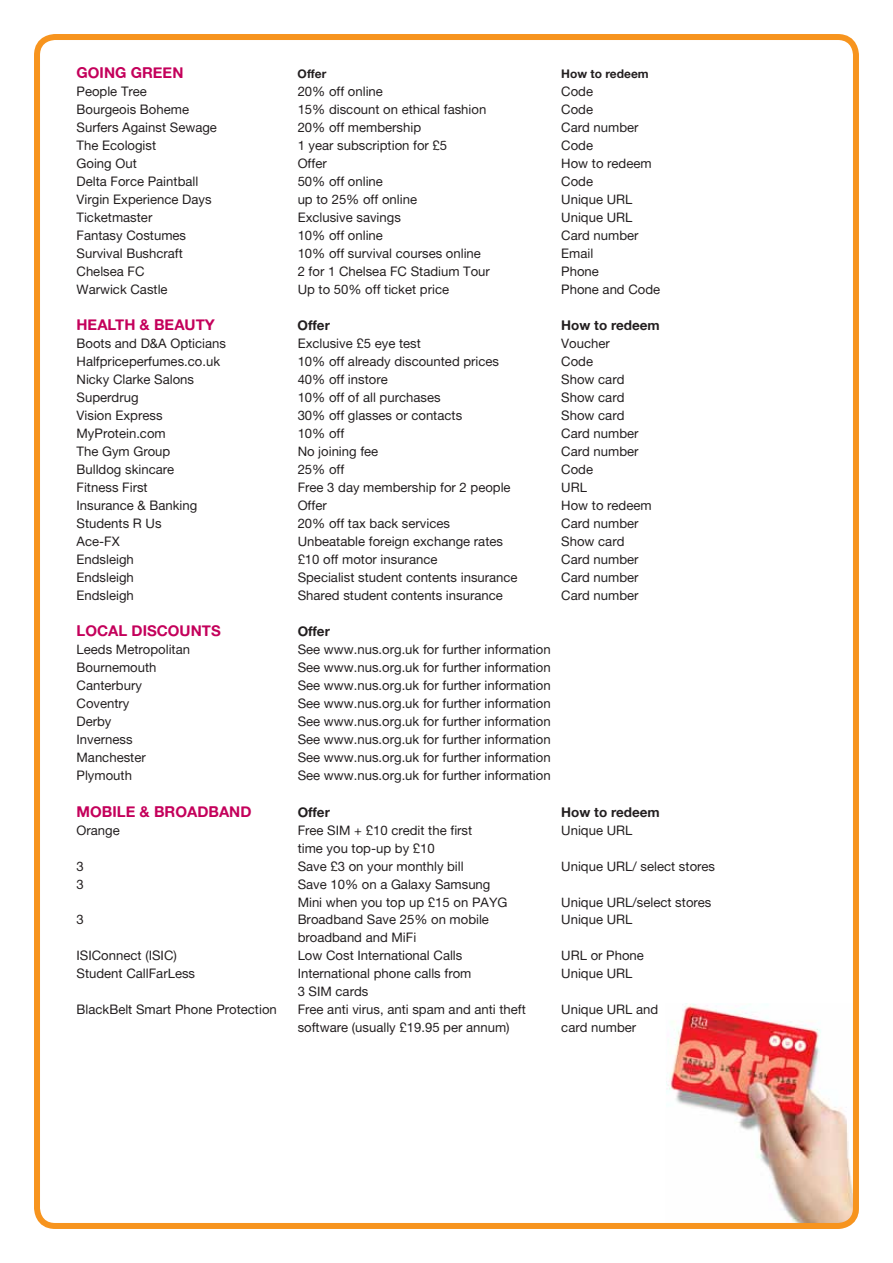
<style>
.page{position:relative;width:893px;height:1263px;background:#fff}
.page>*{position:absolute;margin:0;border:0;box-sizing:border-box;transform-origin:0 0}
.t1{font:15px "Alte Haas Grotesk Bold";color:#c4005b}
.t2{font:13.5px "Alte Haas Grotesk Bold";color:#231f20}
.t3{font:13.2px/18px "Alte Haas Grotesk";color:#231f20}
.t4{font:12px "Alte Haas Grotesk Bold";color:#231f20}
</style>
<div class="page">
<img style="left:666px;top:1003px;width:186px;height:219px">
<div style="left:34px;top:34px;width:825px;height:1195px;border:6px solid #f7941e;border-radius:18px"></div>
<p class="t1" style="left:77px;top:64px;width:66px">Going Green</p>
<p class="t4" style="left:298px;top:67px;width:30px">Offer</p>
<p class="t4" style="left:561px;top:67px;width:89px">How to redeem</p>
<p class="t3" style="left:77px;top:83px;width:72px">People Tree</p>
<p class="t3" style="left:298px;top:83px;width:87px">20% off online</p>
<p class="t3" style="left:561px;top:83px;width:33px">Code</p>
<p class="t3" style="left:77px;top:101px;width:114px">Bourgeois Boheme</p>
<p class="t3" style="left:298px;top:101px;width:190px">15% discount on ethical fashion</p>
<p class="t3" style="left:561px;top:101px;width:33px">Code</p>
<p class="t3" style="left:77px;top:119px;width:142px">Surfers Against Sewage</p>
<p class="t3" style="left:298px;top:119px;width:125px">20% off membership</p>
<p class="t3" style="left:561px;top:119px;width:79px">Card number</p>
<p class="t3" style="left:77px;top:137px;width:81px">The Ecologist</p>
<p class="t3" style="left:298px;top:137px;width:151px">1 year subscription for £5</p>
<p class="t3" style="left:561px;top:137px;width:33px">Code</p>
<p class="t3" style="left:77px;top:155px;width:62px">Going Out</p>
<p class="t3" style="left:298px;top:155px;width:31px">Offer</p>
<p class="t3" style="left:561px;top:155px;width:92px">How to redeem</p>
<p class="t3" style="left:77px;top:173px;width:123px">Delta Force Paintball</p>
<p class="t3" style="left:298px;top:173px;width:87px">50% off online</p>
<p class="t3" style="left:561px;top:173px;width:33px">Code</p>
<p class="t3" style="left:77px;top:191px;width:137px">Virgin Experience Days</p>
<p class="t3" style="left:298px;top:191px;width:121px">up to 25% off online</p>
<p class="t3" style="left:561px;top:191px;width:73px">Unique URL</p>
<p class="t3" style="left:77px;top:208px;width:77px">Ticketmaster</p>
<p class="t3" style="left:298px;top:208px;width:105px">Exclusive savings</p>
<p class="t3" style="left:561px;top:208px;width:73px">Unique URL</p>
<p class="t3" style="left:77px;top:226px;width:111px">Fantasy Costumes</p>
<p class="t3" style="left:298px;top:226px;width:87px">10% off online</p>
<p class="t3" style="left:561px;top:226px;width:79px">Card number</p>
<p class="t3" style="left:77px;top:244px;width:108px">Survival Bushcraft</p>
<p class="t3" style="left:298px;top:244px;width:185px">10% off survival courses online</p>
<p class="t3" style="left:561px;top:244px;width:34px">Email</p>
<p class="t3" style="left:77px;top:262px;width:70px">Chelsea FC</p>
<p class="t3" style="left:298px;top:262px;width:194px">2 for 1 Chelsea FC Stadium Tour</p>
<p class="t3" style="left:561px;top:262px;width:39px">Phone</p>
<p class="t3" style="left:77px;top:280px;width:93px">Warwick Castle</p>
<p class="t3" style="left:298px;top:280px;width:153px">Up to 50% off ticket price</p>
<p class="t3" style="left:561px;top:280px;width:100px">Phone and Code</p>
<p class="t1" style="left:77px;top:316px;width:99px">Health &amp; Beaut</p>
<p class="t1" style="left:205px;top:316px;width:12px">y</p>
<p class="t2" style="left:298px;top:317px;width:34px">Offer</p>
<p class="t2" style="left:561px;top:317px;width:100px">How to redeem</p>
<p class="t3" style="left:77px;top:335px;width:151px">Boots and D&amp;A Opticians</p>
<p class="t3" style="left:298px;top:335px;width:125px">Exclusive £5 eye test</p>
<p class="t3" style="left:561px;top:335px;width:50px">Voucher</p>
<p class="t3" style="left:77px;top:353px;width:145px">Halfpriceperfumes.co.uk</p>
<p class="t3" style="left:298px;top:353px;width:203px">10% off already discounted prices</p>
<p class="t3" style="left:561px;top:353px;width:33px">Code</p>
<p class="t3" style="left:77px;top:371px;width:119px">Nicky Clarke Salons</p>
<p class="t3" style="left:298px;top:371px;width:92px">40% off instore</p>
<p class="t3" style="left:561px;top:371px;width:65px">Show card</p>
<p class="t3" style="left:77px;top:389px;width:63px">Superdrug</p>
<p class="t3" style="left:298px;top:389px;width:144px">10% off of all purchases</p>
<p class="t3" style="left:561px;top:389px;width:65px">Show card</p>
<p class="t3" style="left:77px;top:407px;width:88px">Vision Express</p>
<p class="t3" style="left:298px;top:407px;width:166px">30% off glasses or contacts</p>
<p class="t3" style="left:561px;top:407px;width:65px">Show card</p>
<p class="t3" style="left:77px;top:425px;width:91px">MyProtein.com</p>
<p class="t3" style="left:298px;top:425px;width:48px">10% off</p>
<p class="t3" style="left:561px;top:425px;width:79px">Card number</p>
<p class="t3" style="left:77px;top:443px;width:95px">The Gym Group</p>
<p class="t3" style="left:298px;top:443px;width:82px">No joining fee</p>
<p class="t3" style="left:561px;top:443px;width:79px">Card number</p>
<p class="t3" style="left:77px;top:460px;width:99px">Bulldog skincare</p>
<p class="t3" style="left:298px;top:460px;width:48px">25% off</p>
<p class="t3" style="left:561px;top:460px;width:33px">Code</p>
<p class="t3" style="left:77px;top:478px;width:73px">Fitness First</p>
<p class="t3" style="left:298px;top:478px;width:214px">Free 3 day membership for 2 people</p>
<p class="t3" style="left:561px;top:478px;width:27px">URL</p>
<p class="t3" style="left:77px;top:496px;width:122px">Insurance &amp; Banking</p>
<p class="t3" style="left:298px;top:496px;width:31px">Offer</p>
<p class="t3" style="left:561px;top:496px;width:92px">How to redeem</p>
<p class="t3" style="left:77px;top:514px;width:87px">Students R Us</p>
<p class="t3" style="left:298px;top:514px;width:154px">20% off tax back services</p>
<p class="t3" style="left:561px;top:514px;width:79px">Card number</p>
<p class="t3" style="left:77px;top:532px;width:45px">Ace-FX</p>
<p class="t3" style="left:298px;top:532px;width:207px">Unbeatable foreign exchange rates</p>
<p class="t3" style="left:561px;top:532px;width:65px">Show card</p>
<p class="t3" style="left:77px;top:550px;width:59px">Endsleigh</p>
<p class="t3" style="left:298px;top:550px;width:141px">£10 off motor insurance</p>
<p class="t3" style="left:561px;top:550px;width:79px">Card number</p>
<p class="t3" style="left:77px;top:568px;width:59px">Endsleigh</p>
<p class="t3" style="left:298px;top:568px;width:222px">Specialist student contents insurance</p>
<p class="t3" style="left:561px;top:568px;width:79px">Card number</p>
<p class="t3" style="left:77px;top:586px;width:59px">Endsleigh</p>
<p class="t3" style="left:298px;top:586px;width:207px">Shared student contents insurance</p>
<p class="t3" style="left:561px;top:586px;width:79px">Card number</p>
<p class="t1" style="left:77px;top:622px;width:115px">Local Discounts</p>
<p class="t2" style="left:221px;top:623px;width:45px">O</p>
<p class="t2" style="left:308px;top:623px;width:23px">ffer</p>
<p class="t3" style="left:77px;top:641px;width:115px">Leeds Metropolitan</p>
<p class="t3" style="left:298px;top:641px;width:255px">See www.nus.org.uk for further information</p>
<p class="t3" style="left:77px;top:659px;width:81px">Bournemouth</p>
<p class="t3" style="left:298px;top:659px;width:255px">See www.nus.org.uk for further information</p>
<p class="t3" style="left:77px;top:677px;width:67px">Canterbury</p>
<p class="t3" style="left:298px;top:677px;width:255px">See www.nus.org.uk for further information</p>
<p class="t3" style="left:77px;top:695px;width:54px">Coventry</p>
<p class="t3" style="left:298px;top:695px;width:255px">See www.nus.org.uk for further information</p>
<p class="t3" style="left:77px;top:713px;width:37px">Derby</p>
<p class="t3" style="left:298px;top:713px;width:255px">See www.nus.org.uk for further information</p>
<p class="t3" style="left:77px;top:731px;width:58px">Inverness</p>
<p class="t3" style="left:298px;top:731px;width:255px">See www.nus.org.uk for further information</p>
<p class="t3" style="left:77px;top:749px;width:71px">Manchester</p>
<p class="t3" style="left:298px;top:749px;width:255px">See www.nus.org.uk for further information</p>
<p class="t3" style="left:77px;top:766px;width:57px">Plymouth</p>
<p class="t3" style="left:298px;top:766px;width:255px">See www.nus.org.uk for further information</p>
<p class="t1" style="left:77px;top:802px;width:123px">Mobi le &amp; Broadband</p>
<p class="t2" style="left:252px;top:803px;width:30px">O</p>
<p class="t2" style="left:308px;top:803px;width:23px">ffer</p>
<p class="t2" style="left:561px;top:803px;width:100px">How to redeem</p>
<p class="t3" style="left:77px;top:821px;width:45px">Orange</p>
<p class="t3" style="left:298px;top:821px;width:176px">Free SIM + £10 credit the first</p>
<p class="t3" style="left:561px;top:821px;width:73px">Unique URL</p>
<p class="t3" style="left:298px;top:839px;width:139px">time you top-up by £10</p>
<p class="t3" style="left:77px;top:857px;width:9px">3</p>
<p class="t3" style="left:298px;top:857px;width:168px">Save £3 on your monthly bill</p>
<p class="t3" style="left:561px;top:857px;width:155px">Unique URL/ select stores</p>
<p class="t3" style="left:77px;top:875px;width:9px">3</p>
<p class="t3" style="left:298px;top:875px;width:211px">Save 10% on a Galaxy Samsung<br>Mini when you top up £15 on PAYG</p>
<p class="t3" style="left:561px;top:893px;width:152px">Unique URL/select stores</p>
<p class="t3" style="left:77px;top:911px;width:9px">3</p>
<p class="t3" style="left:298px;top:911px;width:193px">Broadband Save 25% on mobile</p>
<p class="t3" style="left:561px;top:911px;width:73px">Unique URL</p>
<p class="t3" style="left:298px;top:929px;width:120px">broadband and MiFi</p>
<p class="t3" style="left:77px;top:946px;width:102px">ISIConnect (ISIC)</p>
<p class="t3" style="left:298px;top:946px;width:166px">Low Cost International Calls</p>
<p class="t3" style="left:561px;top:946px;width:84px">URL or Phone</p>
<p class="t3" style="left:77px;top:964px;width:120px">Student CallFarLess</p>
<p class="t3" style="left:298px;top:964px;width:175px">International phone calls from</p>
<p class="t3" style="left:561px;top:964px;width:73px">Unique URL</p>
<p class="t3" style="left:298px;top:982px;width:72px">3 SIM cards</p>
<p class="t3" style="left:77px;top:1000px;width:202px">BlackBelt Smart Phone Protection</p>
<p class="t3" style="left:298px;top:1000px;width:230px">Free anti virus, anti spam and anti theft</p>
<p class="t3" style="left:561px;top:1000px;width:99px">Unique URL and</p>
<p class="t3" style="left:298px;top:1018px;width:213px">software (usually £19.95 per annum)</p>
<p class="t3" style="left:561px;top:1018px;width:76px">card number</p>
</div>
